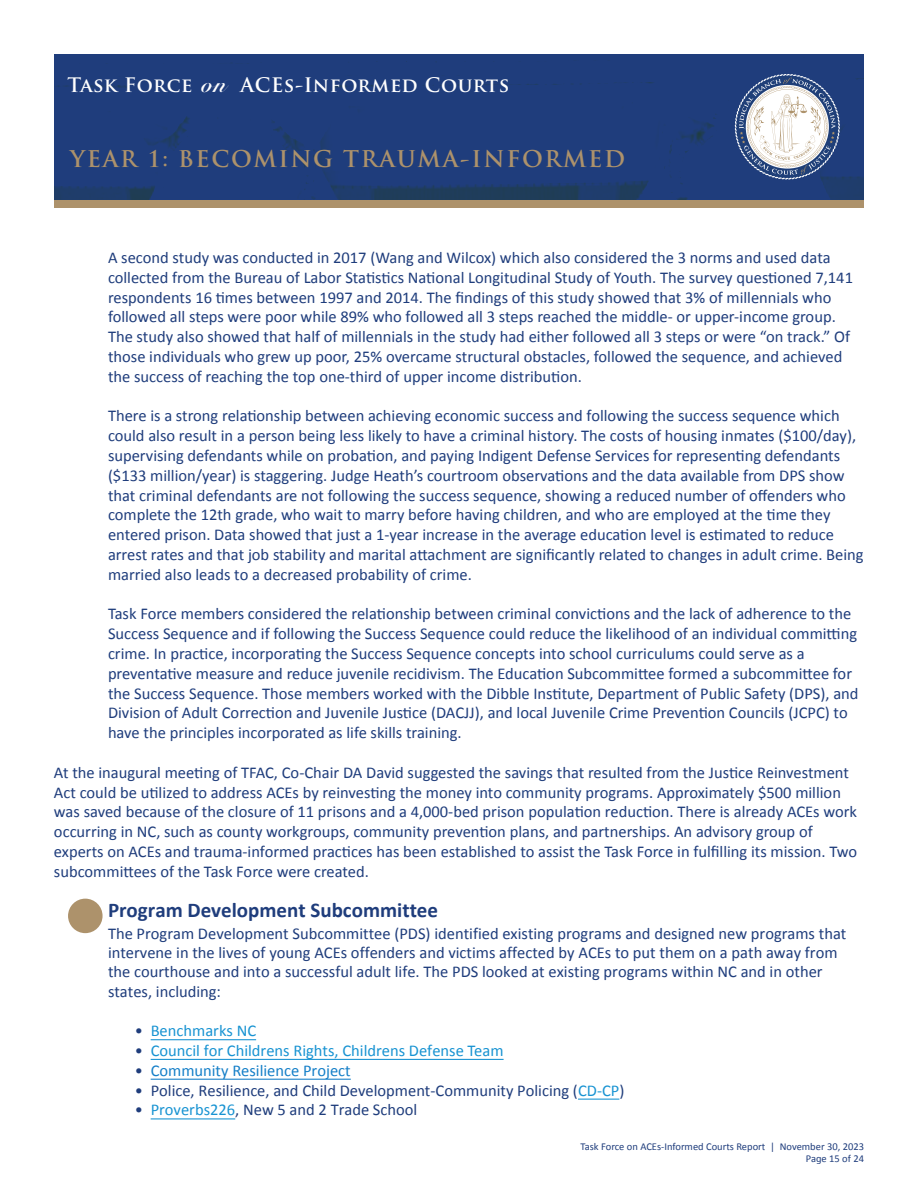
<style>
.page{position:relative;width:918px;height:1188px;background:#fff}
.page>*{position:absolute;margin:0;border:0;box-sizing:border-box;transform-origin:0 0}
.t1{font:700 22.5px "Trajan Pro";letter-spacing:.075em;color:#ad926b}
.t2{font:700 21px "Calibri";color:#1f3d7c}
.t3{font:700 19.5px "Trajan Pro";letter-spacing:.03em;color:#fff}
.t4{font:16.5px/19.8px "Calibri";color:#1f3d7c}
.t5{font:16.5px "Calibri";color:#1893d2}
.t6{font:16.5px "Calibri";color:#157fc8}
.t7{font:10.5px/12px "Calibri";color:#1f3d7c;text-align:right}
.s1{font-family:"Snell BT";font-size:25.5px}
.s2{font-size:27px;color:#fff}
.s3{color:#1f3d7c}
.s4{color:#1893d2}
</style>
<div class="page">
<div style="left:54px;top:54px;width:810px;height:146px;background:#1f3d7c"></div>
<div style="left:54px;top:200px;width:810px;height:7px;background:#ad926b"></div>
<svg style="left:734px;top:74px;width:107px;height:106px"></svg>
<hr style="left:151px;top:1118px;width:84px;height:1px;background:#1893d2">
<hr style="left:578px;top:1099px;width:41px;height:1px;background:#1893d2">
<hr style="left:151px;top:1079px;width:200px;height:1px;background:#157fc8">
<hr style="left:151px;top:1059px;width:353px;height:1px;background:#1893d2">
<hr style="left:151px;top:1039px;width:105px;height:1px;background:#1893d2">
<div style="left:68px;top:899px;width:35px;height:34px;background:#ad926b;border-radius:50%"></div>
<p class="t3" style="left:68px;top:73px;width:443px">Task Force <span class="s1">on</span> ACEs-Informed Courts</p>
<h1 class="t1" style="left:70px;top:144px;width:557px">YEAR 1: BECOMING TRAUMA-INFORMED</h1>
<p class="t4" style="left:108px;top:247px;width:747px">A second study was conducted in 2017 (Wang and Wilcox) which also considered the 3 norms and used data collected from the Bureau of Labor Statistics National Longitudinal Study of Youth. The survey questioned 7,141 respondents 16 times between 1997 and 2014. The findings of this study showed that 3% of millennials who followed all steps were poor while 89% who followed all 3 steps reached the middle- or upper-income group.<br>The study also showed that half of millennials in the study had either followed all 3 steps or were “on track.” Of those individuals who grew up poor, 25% overcame structural obstacles, followed the sequence, and achieved the success of reaching the top one-third of upper income distribution.</p>
<p class="t4" style="left:108px;top:406px;width:757px">There is a strong relationship between achieving economic success and following the success sequence which could also result in a person being less likely to have a criminal history. The costs of housing inmates ($100/day), supervising defendants while on probation, and paying Indigent Defense Services for representing defendants ($133 million/year) is staggering. Judge Heath’s courtroom observations and the data available from DPS show that criminal defendants are not following the success sequence, showing a reduced number of offenders who complete the 12th grade, who wait to marry before having children, and who are employed at the time they entered prison. Data showed that just a 1-year increase in the average education level is estimated to reduce arrest rates and that job stability and marital attachment are significantly related to changes in adult crime. Being married also leads to a decreased probability of crime.</p>
<p class="t4" style="left:108px;top:604px;width:752px">Task Force members considered the relationship between criminal convictions and the lack of adherence to the Success Sequence and if following the Success Sequence could reduce the likelihood of an individual committing crime. In practice, incorporating the Success Sequence concepts into school curriculums could serve as a preventative measure and reduce juvenile recidivism. The Education Subcommittee formed a subcommittee for the Success Sequence. Those members worked with the Dibble Institute, Department of Public Safety (DPS), and Division of Adult Correction and Juvenile Justice (DACJJ), and local Juvenile Crime Prevention Councils (JCPC) to have the principles incorporated as life skills training.</p>
<p class="t4" style="left:54px;top:762px;width:805px">At the inaugural meeting of TFAC, Co-Chair DA David suggested the savings that resulted from the Justice Reinvestment Act could be utilized to address ACEs by reinvesting the money into community programs. Approximately $500 million was saved because of the closure of 11 prisons and a 4,000-bed prison population reduction. There is already ACEs work occurring in NC, such as county workgroups, community prevention plans, and partnerships. An advisory group of experts on ACEs and trauma-informed practices has been established to assist the Task Force in fulfilling its mission. Two subcommittees of the Task Force were created.</p>
<p class="t2" style="left:76px;top:896px;width:363px"><span class="s2">1.</span> Program Development Subcommittee</p>
<p class="t4" style="left:108px;top:923px;width:740px;line-height:19.4px">The Program Development Subcommittee (PDS) identified existing programs and designed new programs that intervene in the lives of young ACEs offenders and victims affected by ACEs to put them on a path away from the courthouse and into a successful adult life. The PDS looked at existing programs within NC and in other states, including:</p>
<p class="t5" style="left:135px;top:1019px;width:123px"><span class="s3">•</span> Benchmarks NC</p>
<p class="t5" style="left:135px;top:1039px;width:370px"><span class="s3">•</span> Council for Childrens Rights, Childrens Defense Team</p>
<p class="t6" style="left:135px;top:1059px;width:217px"><span class="s3">•</span> Community Resilience Project</p>
<p class="t4" style="left:135px;top:1080px;width:491px">• Police, Resilience, and Child Development-Community Policing (<span class="s4">CD-CP</span>)</p>
<p class="t4" style="left:135px;top:1100px;width:284px">• <span class="s4">Proverbs226</span>, New 5 and 2 Trade School</p>
<p class="t7" style="left:581px;top:1141px;width:285px">Task Force on ACEs-Informed Courts Report | November 30, 2023<br>Page 15 of 24</p>
</div>
